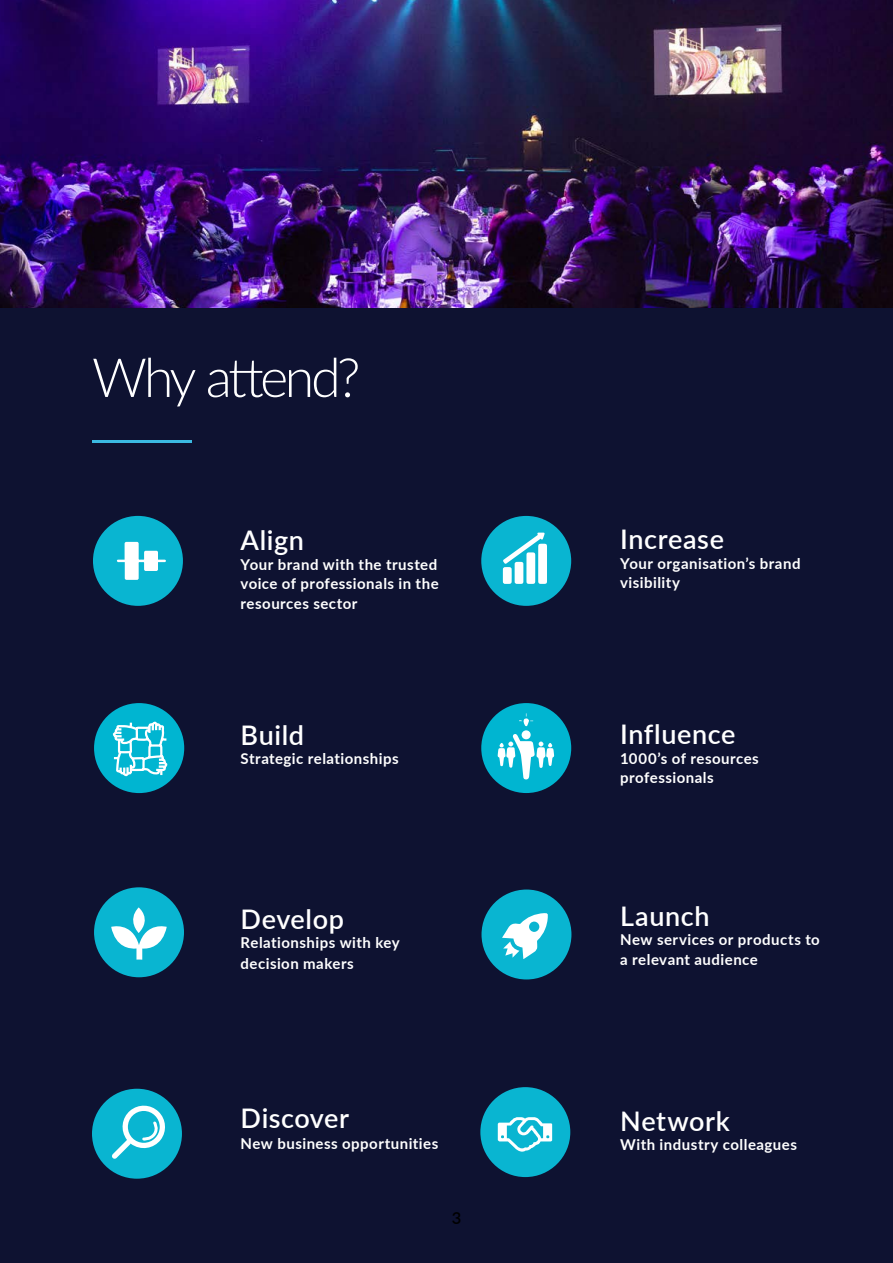
<style>
.page{position:relative;width:893px;height:1263px;background:#0e1231}
.page>*{position:absolute;margin:0;border:0;box-sizing:border-box;transform-origin:0 0}
.t1{font:300 54px "Lato";letter-spacing:-.065em;color:#fff}
.t2{font:54px "Minion Pro";color:#3bbae2}
.t3{font:600 27px "Lato";letter-spacing:.02em;color:#fff}
.t4{font:600 16.5px "Lato";color:#000}
.t5{font:700 15px/19.5px "Lato";letter-spacing:.03em;color:#fff}
</style>
<div class="page">
<div style="left:481px;top:703px;width:90px;height:90px;background:#00b5d1;border-radius:50%"></div>
<svg style="left:497px;top:713px;width:57px;height:67px"></svg>
<div style="left:480px;top:1087px;width:90px;height:90px;background:#09b5d1;border-radius:50%"></div>
<svg style="left:498px;top:1117px;width:54px;height:34px"></svg>
<div style="left:481px;top:889px;width:90px;height:90px;background:#09b5d1;border-radius:50%"></div>
<svg style="left:502px;top:913px;width:46px;height:46px"></svg>
<div style="left:481px;top:516px;width:90px;height:90px;background:#09b5d1;border-radius:50%"></div>
<svg style="left:502px;top:533px;width:45px;height:51px"></svg>
<div style="left:93px;top:516px;width:90px;height:90px;background:#09b5d1;border-radius:50%"></div>
<svg style="left:117px;top:542px;width:49px;height:38px"></svg>
<div style="left:94px;top:703px;width:90px;height:90px;background:#00b5d1;border-radius:50%"></div>
<svg style="left:111px;top:600px;width:58px;height:186px"></svg>
<div style="left:92px;top:1089px;width:90px;height:90px;background:#09b5d1;border-radius:50%"></div>
<svg style="left:112px;top:1105px;width:53px;height:54px"></svg>
<div style="left:94px;top:887px;width:90px;height:90px;background:#09b5d1;border-radius:50%"></div>
<svg style="left:111px;top:907px;width:56px;height:53px"></svg>
<img style="left:0;top:0;width:893px;height:307px">
<h1 class="t1" style="left:92px;top:340px;width:270px">Why attend?</h1>
<h1 class="t2" style="left:92px;top:382px;width:101px">____</h1>
<h2 class="t3" style="left:241px;top:521px;width:65px">Align</h2>
<p class="t5" style="left:241px;top:554px;width:200px;text-align:justify">Your brand with the trusted voice of professionals in the resources sector</p>
<h2 class="t3" style="left:241px;top:715px;width:65px">Build</h2>
<p class="t5" style="left:241px;top:748px;width:160px">Strategic relationships</p>
<h2 class="t3" style="left:241px;top:899px;width:105px">Develop</h2>
<p class="t5" style="left:241px;top:932px;width:161px;line-height:21px">Relationships with key decision makers</p>
<h2 class="t3" style="left:241px;top:1099px;width:110px">Discover</h2>
<p class="t5" style="left:241px;top:1133px;width:199px">New business opportunities</p>
<p class="t4" style="left:452px;top:1206px;width:11px">3</p>
<h2 class="t3" style="left:620px;top:520px;width:105px">Increase</h2>
<p class="t5" style="left:620px;top:553px;width:182px">Your organisation’s brand visibility</p>
<h2 class="t3" style="left:620px;top:715px;width:117px">Influence</h2>
<p class="t5" style="left:620px;top:748px;width:140px">1000’s of resources professionals</p>
<h2 class="t3" style="left:620px;top:896px;width:91px">Launch</h2>
<p class="t5" style="left:620px;top:929px;width:201px">New services or products to a relevant audience</p>
<h2 class="t3" style="left:620px;top:1101px;width:111px">Network</h2>
<p class="t5" style="left:620px;top:1134px;width:178px">With industry colleagues</p>
</div>
